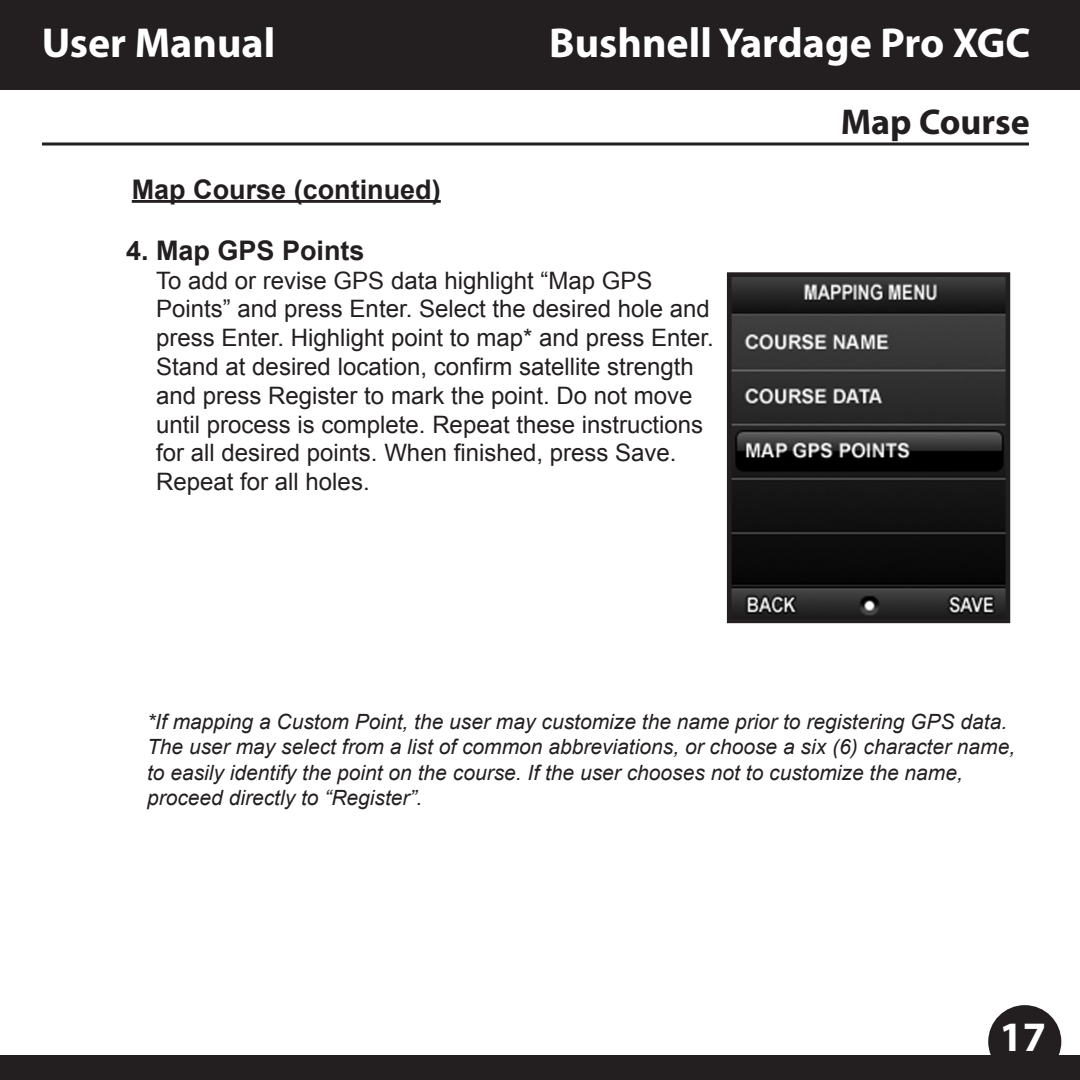
<style>
.page{position:relative;width:1080px;height:1080px;background:#fff}
.page>*{position:absolute;margin:0;border:0;box-sizing:border-box;transform-origin:0 0}
.t1{font:700 42px "Myriad Pro";color:#fff}
.t2{font:700 36px "Myriad Pro";color:#231f20}
.t3{font:700 27px "Arial";color:#231f20}
.t4{font:24px/28.8px "Arial";color:#231f20}
.t5{font:italic 21px/25.2px "Arial";color:#231f20}
</style>
<div class="page">
<div style="left:0;top:0;width:1080px;height:90px;background:#231f20"></div>
<div style="left:0;top:1055px;width:1080px;height:25px;background:#231f20"></div>
<div style="left:988px;top:1005px;width:73px;height:73px;background:#231f20;border-radius:50%"></div>
<svg style="left:42px;top:142px;width:987px;height:4px;background:#595657"></svg>
<hr style="left:132px;top:200px;width:309px;height:3px;background:#231f20">
<img style="left:733px;top:278px;width:271px;height:339px">
<div style="left:727px;top:272px;width:283px;height:351px;border:5px solid #231f20"></div>
<p class="t1" style="left:42px;top:16px;width:235px">User Manual</p>
<p class="t1" style="left:549px;top:16px;width:483px">Bushnell Yardage Pro XGC</p>
<p class="t3" style="left:132px;top:171px;width:311px">Map Course (continued)</p>
<p class="t3" style="left:126px;top:232px;width:240px">4. Map GPS Points</p>
<p class="t4" style="left:156px;top:266px;width:559px">To add or revise GPS data highlight “Map GPS Points” and press Enter. Select the desired hole and press Enter. Highlight point to map* and press Enter.<br>Stand at desired location, confirm satellite strength and press Register to mark the point. Do not move until process is complete. Repeat these instructions for all desired points. When finished, press Save.<br>Repeat for all holes.</p>
<p class="t2" style="left:841px;top:98px;width:191px">Map Course</p>
<p class="t5" style="left:147px;top:710px;width:870px">*If mapping a Custom Point, the user may customize the name prior to registering GPS data.<br>The user may select from a list of common abbreviations, or choose a six (6) character name, to easily identify the point on the course. If the user chooses not to customize the name, proceed directly to “Register”.</p>
<p class="t1" style="left:999px;top:1009px;width:48px">17</p>
</div>
